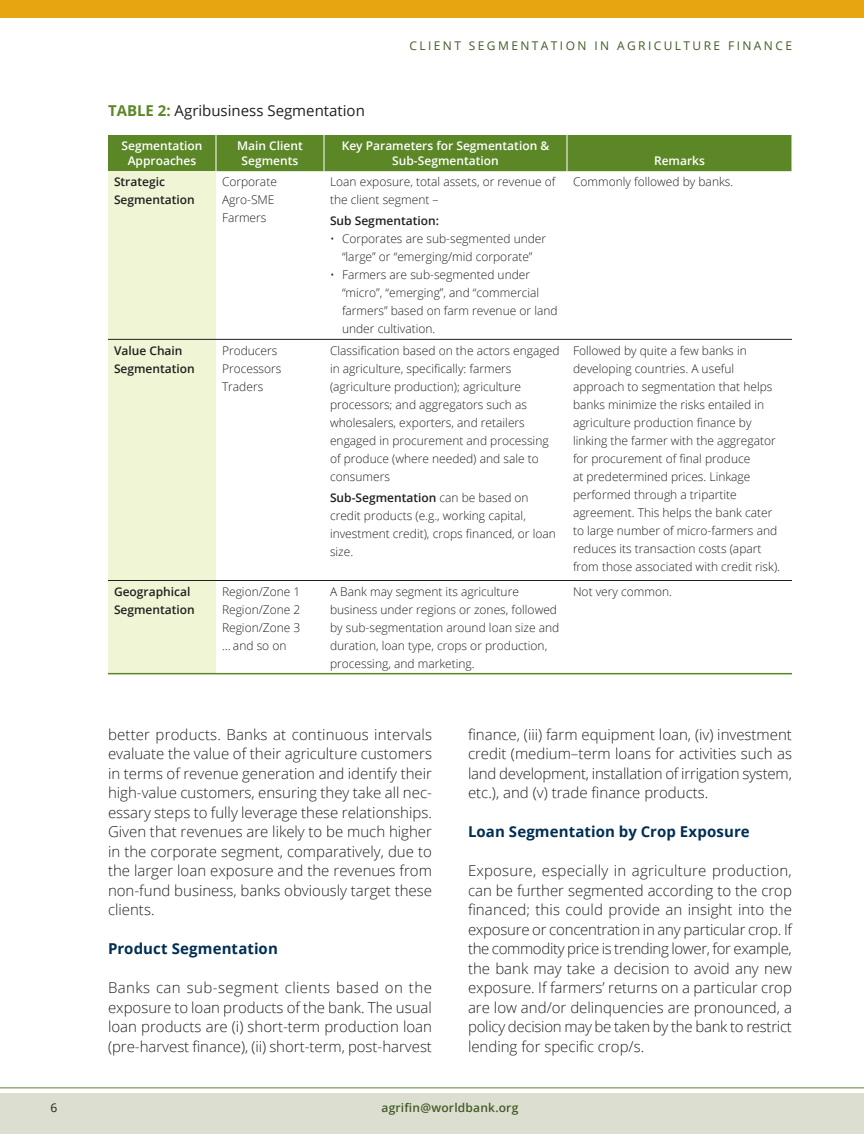
<style>
.page{position:relative;width:864px;height:1134px;background:#fff}
.page>*{position:absolute;margin:0;border:0;box-sizing:border-box;transform-origin:0 0}
.body{font:300 15px/19.5px "Open Sans";color:#231f20;text-align:justify}
.subhead{font:700 15px "Open Sans";letter-spacing:.005em;color:#002e54}
.t1{font:15px "Open Sans";color:#231f20}
.table_body{font:300 12px/18px "Open Sans";color:#231f20}
.table_body-2{font:600 12px/18px "Open Sans";color:#231f20}
.table_body-3{font:600 12px/15px "Open Sans";color:#fff;text-align:center}
.t2{font:12px "Open Sans";letter-spacing:.2em;color:#425b29}
.t3{font:600 12px "Open Sans";letter-spacing:.015em;color:#425b29}
.table_header{font:600 12px/15px "Open Sans";color:#fff;text-align:center}
.t4{font:12px "Open Sans";color:#231f20}
.s1{font-weight:700;color:#5c8727}
.s2{font-weight:600}
</style>
<div class="page">
<div style="left:0;top:1094px;width:864px;height:40px;background:#dcdecf"></div>
<hr style="left:0;top:1088px;width:864px;height:1px;background:#5c8727">
<div style="left:0;top:0;width:864px;height:18px;background:#e7a512"></div>
<div style="left:108px;top:135px;width:684px;height:36px;background:#5c8727"></div>
<div style="left:108px;top:171px;width:108px;height:502px;background:#f0f5d5"></div>
<hr style="left:216px;top:135px;width:1px;height:36px;background:#fff">
<hr style="left:324px;top:135px;width:1px;height:36px;background:#fff">
<hr style="left:567px;top:135px;width:1px;height:36px;background:#fff">
<hr style="left:108px;top:339px;width:108px;height:1px;background:#231f20">
<hr style="left:216px;top:339px;width:108px;height:1px;background:#231f20">
<hr style="left:324px;top:339px;width:243px;height:1px;background:#231f20">
<hr style="left:567px;top:339px;width:225px;height:1px;background:#231f20">
<hr style="left:108px;top:580px;width:108px;height:1px;background:#231f20">
<hr style="left:216px;top:580px;width:108px;height:1px;background:#231f20">
<hr style="left:324px;top:580px;width:243px;height:1px;background:#231f20">
<hr style="left:567px;top:580px;width:225px;height:1px;background:#231f20">
<hr style="left:108px;top:673px;width:108px;height:1px;background:#5c8727">
<hr style="left:216px;top:673px;width:108px;height:1px;background:#5c8727">
<hr style="left:324px;top:673px;width:243px;height:1px;background:#5c8727">
<hr style="left:567px;top:673px;width:225px;height:1px;background:#5c8727">
<p class="t2" style="left:410px;top:37px;width:384px">CLIENT SEGMENTATION IN AGRICULTURE FINANCE</p>
<p class="t1" style="left:108px;top:100px;width:258px"><span class="s1">TABLE 2:</span> Agribusiness Segmentation</p>
<p class="table_body-3" style="left:122px;top:138px;width:82px">Segmentation<br>Approaches</p>
<p class="table_header" style="left:237px;top:138px;width:67px">Main Client<br>Segments</p>
<p class="table_body-3" style="left:342px;top:138px;width:209px">Key Parameters for Segmentation &amp;<br>Sub-Segmentation</p>
<p class="table_body-2" style="left:114px;top:173px;width:82px">Strategic<br>Segmentation</p>
<p class="table_body" style="left:222px;top:173px;width:56px">Corporate</p>
<p class="table_body" style="left:222px;top:191px;width:54px">Agro-SME</p>
<p class="table_body" style="left:222px;top:209px;width:46px">Farmers</p>
<p class="table_body-2" style="left:114px;top:341px;width:82px">Value Chain<br>Segmentation</p>
<p class="table_body" style="left:222px;top:341px;width:57px">Producers</p>
<p class="table_body" style="left:222px;top:359px;width:61px">Processors</p>
<p class="table_body" style="left:222px;top:377px;width:43px">Traders</p>
<p class="table_body" style="left:330px;top:173px;width:227px">Loan exposure, total assets, or revenue of the client segment –</p>
<p class="table_body-2" style="left:330px;top:212px;width:110px">Sub Segmentation:</p>
<p class="table_body" style="left:330px;top:230px;width:218px;text-align:center">• Corporates are sub-segmented under “large” or “emerging/mid corporate”</p>
<p class="table_body" style="left:342px;top:266px;width:217px;text-indent:-12px">• Farmers are sub-segmented under “micro”, “emerging”, and “commercial farmers” based on farm revenue or land under cultivation.</p>
<p class="table_body" style="left:330px;top:341px;width:231px">Classification based on the actors engaged in agriculture, specifically: farmers (agriculture production); agriculture processors; and aggregators such as wholesalers, exporters, and retailers engaged in procurement and processing of produce (where needed) and sale to consumers</p>
<p class="table_body" style="left:330px;top:488px;width:227px"><span class="s2">Sub-Segmentation</span> can be based on credit products (e.g., working capital, investment credit), crops financed, or loan size.</p>
<p class="table_body-3" style="left:654px;top:153px;width:52px">Remarks</p>
<p class="table_body" style="left:573px;top:173px;width:162px">Commonly followed by banks.</p>
<p class="table_body" style="left:573px;top:341px;width:209px">Followed by quite a few banks in developing countries. A useful approach to segmentation that helps banks minimize the risks entailed in agriculture production finance by linking the farmer with the aggregator for procurement of final produce<br>at predetermined prices. Linkage performed through a tripartite agreement. This helps the bank cater to large number of micro-farmers and reduces its transaction costs (apart from those associated with credit risk).</p>
<p class="table_body-2" style="left:114px;top:582px;width:82px">Geographical<br>Segmentation</p>
<p class="table_body" style="left:222px;top:582px;width:80px">Region/Zone 1</p>
<p class="table_body" style="left:222px;top:600px;width:80px">Region/Zone 2</p>
<p class="table_body" style="left:222px;top:618px;width:80px">Region/Zone 3</p>
<p class="table_body" style="left:222px;top:636px;width:66px">… and so on</p>
<p class="table_body" style="left:330px;top:582px;width:231px">A Bank may segment its agriculture business under regions or zones, followed by sub-segmentation around loan size and duration, loan type, crops or production, processing, and marketing.</p>
<p class="table_body" style="left:573px;top:582px;width:101px">Not very common.</p>
<p class="body" style="left:108px;top:724px;width:326px">better products. Banks at continuous intervals evaluate the value of their agriculture customers in terms of revenue generation and identify their high-value customers, ensuring they take all nec&shy;essary steps to fully leverage these relationships.<br>Given that revenues are likely to be much higher in the corporate segment, comparatively, due to the larger loan exposure and the revenues from non-fund business, banks obviously target these clients.</p>
<p class="subhead" style="left:108px;top:938px;width:171px">Product Segmentation</p>
<p class="body" style="left:108px;top:977px;width:326px">Banks can sub-segment clients based on the exposure to loan products of the bank. The usual loan products are (i) short-term production loan (pre-harvest finance), (ii) short-term, post-harvest</p>
<p class="body" style="left:468px;top:724px;width:326px">finance, (iii) farm equipment loan, (iv) investment credit (medium–term loans for activities such as land development, installation of irrigation system, etc.), and (v) trade finance products.</p>
<p class="subhead" style="left:468px;top:821px;width:283px">Loan Segmentation by Crop Exposure</p>
<p class="body" style="left:468px;top:860px;width:326px">Exposure, especially in agriculture production, can be further segmented according to the crop financed; this could provide an insight into the exposure or concentration in any particular crop. If the commodity price is trending lower, for example, the bank may take a decision to avoid any new exposure. If farmers’ returns on a particular crop are low and/or delinquencies are pronounced, a policy decision may be taken by the bank to restrict lending for specific crop/s.</p>
<p class="t4" style="left:51px;top:1099px;width:8px">6</p>
<p class="t3" style="left:382px;top:1099px;width:138px">agrifin@worldbank.org</p>
</div>
